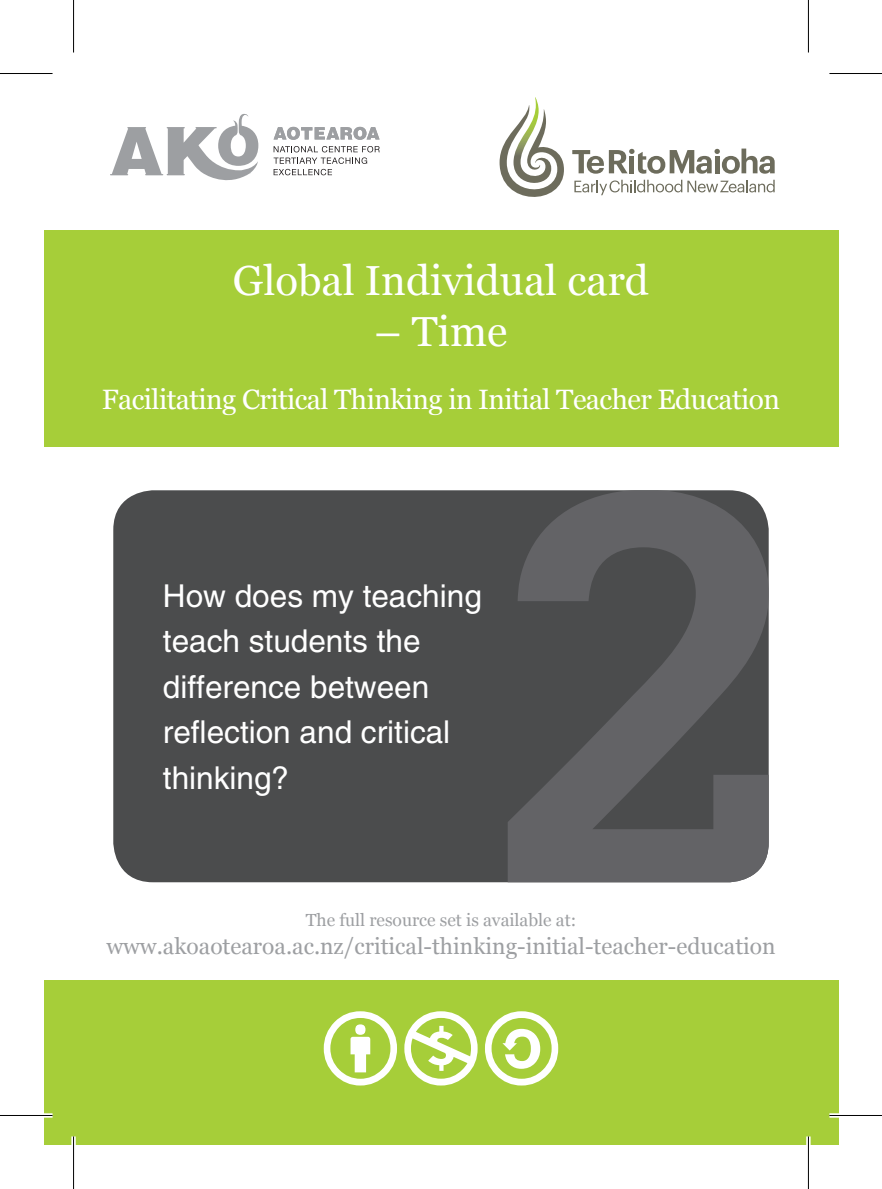
<style>
.page{position:relative;width:882px;height:1189px;background:#fff}
.page>*{position:absolute;margin:0;border:0;box-sizing:border-box;transform-origin:0 0}
.Heading_01{font:42px "Georgia";color:#fff}
.Lead_info{font:31.5px/45.5px "Helv NZ";color:#fff}
.Heading_01_sub{font:28px "Georgia";letter-spacing:-.02em;color:#fff}
.t1{font:22.75px "Georgia";color:#9d9fa2}
.t2{font:17.5px "Georgia";color:#9d9fa2}
</style>
<div class="page">
<div style="left:44px;top:980px;width:793px;height:165px;background:#a6ce39"></div>
<svg style="left:323px;top:1011px;width:74px;height:74px"></svg>
<svg style="left:404px;top:1011px;width:73px;height:74px"></svg>
<svg style="left:485px;top:1011px;width:73px;height:74px"></svg>
<svg style="left:110px;top:114px;width:148px;height:67px"></svg>
<svg style="left:273px;top:146px;width:106px;height:29px"></svg>
<svg style="left:273px;top:127px;width:106px;height:13px"></svg>
<div style="left:44px;top:230px;width:793px;height:217px;background:#a6ce39"></div>
<svg style="left:499px;top:97px;width:64px;height:100px"></svg>
<svg style="left:574px;top:180px;width:200px;height:15px"></svg>
<svg style="left:572px;top:149px;width:202px;height:25px"></svg>
<div style="left:113px;top:490px;width:655px;height:392px;background:#4b4c4d;border-radius:40px"></div>
<svg style="left:507px;top:490px;width:261px;height:392px;fill:#636366"></svg>
<hr style="left:0;top:1113px;width:52px;height:4px;background:#fff">
<hr style="left:829px;top:1113px;width:52px;height:4px;background:#fff">
<div style="left:71px;top:0;width:5px;height:53px;background:#f6f6f6"></div>
<div style="left:71px;top:1136px;width:5px;height:53px;background:#f6f6f6"></div>
<svg style="left:808px;top:0;width:1px;height:53px"></svg>
<svg style="left:806px;top:1136px;width:4px;height:53px"></svg>
<hr style="left:0;top:73px;width:52px;height:1px;background:#000">
<hr style="left:829px;top:73px;width:52px;height:1px;background:#000">
<hr style="left:0;top:1115px;width:52px;height:1px;background:#000">
<hr style="left:829px;top:1115px;width:52px;height:1px;background:#000">
<hr style="left:73px;top:0;width:1px;height:53px;background:#000">
<hr style="left:73px;top:1136px;width:1px;height:53px;background:#000">
<hr style="left:807px;top:0;width:1px;height:53px;background:#000">
<hr style="left:807px;top:1136px;width:1px;height:53px;background:#000">
<p class="Heading_01" style="left:233px;top:250px;width:417px">Global Individual card</p>
<p class="Heading_01" style="left:374px;top:301px;width:134px">– Time</p>
<p class="Heading_01_sub" style="left:102px;top:379px;width:679px">Facilitating Critical Thinking in Initial Teacher Education</p>
<p class="Lead_info" style="left:163px;top:573px;width:320px">How does my teaching teach students the difference between reflection and critical thinking?</p>
<p class="t2" style="left:305px;top:907px;width:272px">The full resource set is available at:</p>
<p class="t1" style="left:106px;top:929px;width:670px">www.akoaotearoa.ac.nz/critical-thinking-initial-teacher-education</p>
</div>
